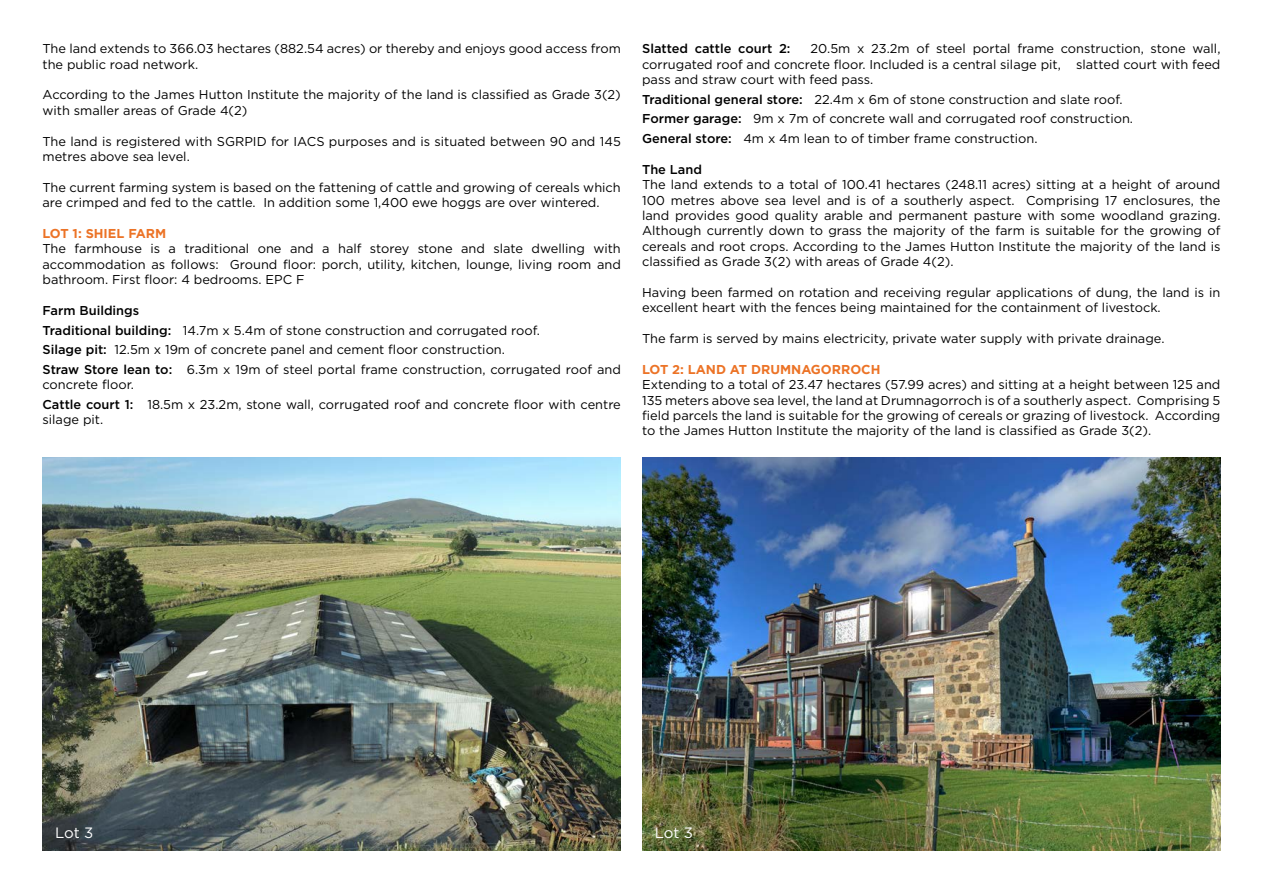
<style>
.page{position:relative;width:1263px;height:893px;background:#fff}
.page>*{position:absolute;margin:0;border:0;box-sizing:border-box;transform-origin:0 0}
.Body_Text{font:15px "Gotham";letter-spacing:-.015em;color:#fff}
.Body_Text-2{font:12.9px/15.5px "Gotham";color:#000}
.Body_Text-3{font:500 12.9px "Gotham";color:#000}
.Headings_Text{font:700 12.9px "Gotham";color:#ec7326}
.s1{font-weight:500}
</style>
<div class="page">
<img style="left:43px;top:457px;width:578px;height:393px">
<img style="left:642px;top:457px;width:578px;height:393px">
<p class="Body_Text-2" style="left:43px;top:41px;width:580px">The land extends to 366.03 hectares (882.54 acres) or thereby and enjoys good access from the public road network.</p>
<p class="Body_Text-2" style="left:43px;top:87px;width:580px">According to the James Hutton Institute the majority of the land is classified as Grade 3(2) with smaller areas of Grade 4(2)</p>
<p class="Body_Text-2" style="left:43px;top:133px;width:580px">The land is registered with SGRPID for IACS purposes and is situated between 90 and 145 metres above sea level.</p>
<p class="Body_Text-2" style="left:43px;top:179px;width:580px">The current farming system is based on the fattening of cattle and growing of cereals which are crimped and fed to the cattle. In addition some 1,400 ewe hoggs are over wintered.</p>
<p class="Headings_Text" style="left:43px;top:226px;width:125px">LOT 1: SHIEL FARM</p>
<p class="Body_Text-2" style="left:43px;top:241px;width:580px;text-align:justify">The farmhouse is a traditional one and a half storey stone and slate dwelling with accommodation as follows: Ground floor: porch, utility, kitchen, lounge, living room and bathroom. First floor: 4 bedrooms. EPC F</p>
<p class="Body_Text-3" style="left:43px;top:303px;width:98px">Farm Buildings</p>
<p class="Body_Text-2" style="left:43px;top:322px;width:499px"><span class="s1">Traditional building:</span> 14.7m x 5.4m of stone construction and corrugated roof.</p>
<p class="Body_Text-2" style="left:43px;top:342px;width:464px"><span class="s1">Silage pit:</span> 12.5m x 19m of concrete panel and cement floor construction.</p>
<p class="Body_Text-2" style="left:43px;top:361px;width:580px"><span class="s1">Straw Store lean to:</span> 6.3m x 19m of steel portal frame construction, corrugated roof and concrete floor.</p>
<p class="Body_Text-2" style="left:43px;top:396px;width:580px"><span class="s1">Cattle court 1:</span> 18.5m x 23.2m, stone wall, corrugated roof and concrete floor with centre silage pit.</p>
<p class="Body_Text-2" style="left:642px;top:41px;width:580px;text-align:justify;text-indent:168px">20.5m x 23.2m of steel portal frame construction, stone wall, corrugated roof and concrete floor. Included is a central silage pit, slatted court with feed pass and straw court with feed pass.</p>
<p class="Body_Text-2" style="left:642px;top:91px;width:482px"><span class="s1">Traditional general store:</span> 22.4m x 6m of stone construction and slate roof.</p>
<p class="Body_Text-2" style="left:642px;top:111px;width:492px"><span class="s1">Former garage:</span> 9m x 7m of concrete wall and corrugated roof construction.</p>
<p class="Body_Text-2" style="left:642px;top:130px;width:397px"><span class="s1">General store:</span> 4m x 4m lean to of timber frame construction.</p>
<p class="Body_Text-3" style="left:642px;top:162px;width:61px">The Land</p>
<p class="Body_Text-2" style="left:642px;top:177px;width:580px;text-align:justify">The land extends to a total of 100.41 hectares (248.11 acres) sitting at a height of around 100 metres above sea level and is of a southerly aspect. Comprising 17 enclosures, the land provides good quality arable and permanent pasture with some woodland grazing.<br>Although currently down to grass the majority of the farm is suitable for the growing of cereals and root crops. According to the James Hutton Institute the majority of the land is classified as Grade 3(2) with areas of Grade 4(2).</p>
<p class="Body_Text-2" style="left:642px;top:284px;width:580px">Having been farmed on rotation and receiving regular applications of dung, the land is in excellent heart with the fences being maintained for the containment of livestock.</p>
<p class="Body_Text-2" style="left:642px;top:331px;width:524px">The farm is served by mains electricity, private water supply with private drainage.</p>
<p class="Headings_Text" style="left:642px;top:362px;width:240px">LOT 2: LAND AT DRUMNAGORROCH</p>
<p class="Body_Text-2" style="left:642px;top:377px;width:580px;text-align:justify">Extending to a total of 23.47 hectares (57.99 acres) and sitting at a height between 125 and 135 meters above sea level, the land at Drumnagorroch is of a southerly aspect. Comprising 5 field parcels the land is suitable for the growing of cereals or grazing of livestock. According to the James Hutton Institute the majority of the land is classified as Grade 3(2).</p>
<p class="Body_Text-3" style="left:642px;top:41px;width:150px">Slatted cattle court 2:</p>
<p class="Body_Text" style="left:55px;top:824px;width:39px">Lot 3</p>
<p class="Body_Text" style="left:655px;top:824px;width:39px">Lot 3</p>
</div>
